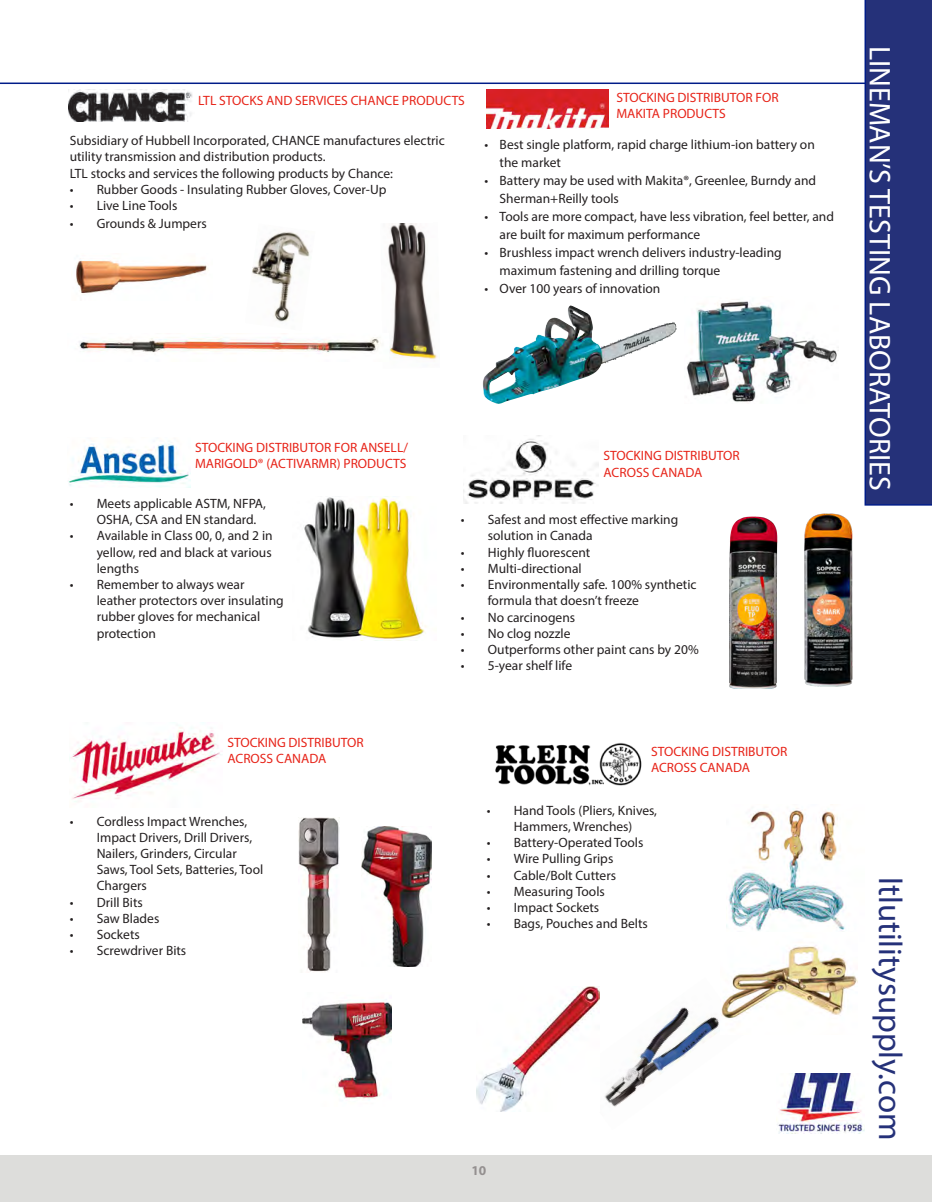
<style>
.page{position:relative;width:932px;height:1202px;background:#fff}
.page>*{position:absolute;margin:0;border:0;box-sizing:border-box;transform-origin:0 0}
.t1{font:33px "Myriad Pro";color:#253179}
.t2{font:30px "Myriad Pro";color:#fff}
.t3{font:13.5px/16.2px "Myriad Pro";color:#231f20}
.t4{font:13.5px/16.5px "Myriad Pro";color:#e72419}
.t5{font:700 13.5px "Myriad Pro";color:#949090}
</style>
<div class="page">
<hr style="left:0;top:82px;width:894px;height:2px;background:#001c88">
<div style="left:0;top:1155px;width:932px;height:47px;background:#dddddb"></div>
<div style="left:864px;top:0;width:68px;height:505px;background:#253179"></div>
<img style="left:76px;top:259px;width:132px;height:35px">
<img style="left:388px;top:223px;width:49px;height:136px">
<img style="left:69px;top:89px;width:124px;height:32px">
<img style="left:252px;top:232px;width:58px;height:90px">
<img style="left:79px;top:337px;width:302px;height:16px">
<img style="left:778px;top:1073px;width:86px;height:60px">
<img style="left:486px;top:89px;width:122px;height:39px">
<img style="left:482px;top:305px;width:186px;height:99px">
<img style="left:686px;top:301px;width:151px;height:101px">
<img style="left:68px;top:443px;width:122px;height:45px">
<img style="left:304px;top:496px;width:123px;height:144px">
<img style="left:71px;top:722px;width:151px;height:80px">
<img style="left:495px;top:743px;width:147px;height:43px">
<img style="left:463px;top:435px;width:135px;height:68px">
<img style="left:804px;top:513px;width:49px;height:174px">
<img style="left:729px;top:516px;width:49px;height:172px">
<img style="left:299px;top:817px;width:40px;height:155px">
<img style="left:361px;top:826px;width:70px;height:141px">
<img style="left:302px;top:1000px;width:90px;height:100px">
<img style="left:726px;top:808px;width:119px;height:123px">
<img style="left:604px;top:1007px;width:115px;height:100px">
<img style="left:477px;top:986px;width:123px;height:125px">
<img style="left:721px;top:945px;width:136px;height:74px">
<p class="t4" style="left:198px;top:92px;width:268px">LTL STOCKS AND SERVICES CHANCE PRODUCTS</p>
<p class="t3" style="left:70px;top:132px;width:376px">Subsidiary of Hubbell Incorporated, CHANCE manufactures electric utility transmission and distribution products.</p>
<p class="t3" style="left:70px;top:165px;width:325px">LTL stocks and services the following products by Chance:</p>
<p class="t3" style="left:70px;top:181px;width:318px">• Rubber Goods - Insulating Rubber Gloves, Cover-Up</p>
<p class="t3" style="left:70px;top:197px;width:109px">• Live Line Tools</p>
<p class="t3" style="left:70px;top:215px;width:139px">• Grounds &amp; Jumpers</p>
<p class="t4" style="left:616px;top:89px;width:164px">STOCKING DISTRIBUTOR FOR</p>
<p class="t4" style="left:616px;top:105px;width:111px">MAKITA PRODUCTS</p>
<p class="t3" style="left:499px;top:136px;width:317px;line-height:18px;text-indent:-15px">• Best single platform, rapid charge lithium-ion battery on the market</p>
<p class="t3" style="left:499px;top:172px;width:318px;line-height:18px;text-indent:-15px">• Battery may be used with Makita®, Greenlee, Burndy and<br>Sherman+Reilly tools</p>
<p class="t3" style="left:499px;top:208px;width:336px;line-height:18px;text-indent:-15px">• Tools are more compact, have less vibration, feel better, and are built for maximum performance</p>
<p class="t3" style="left:499px;top:244px;width:283px;line-height:18px;text-indent:-15px">• Brushless impact wrench delivers industry-leading maximum fastening and drilling torque</p>
<p class="t3" style="left:484px;top:281px;width:177px">• Over 100 years of innovation</p>
<p class="t4" style="left:195px;top:439px;width:214px">STOCKING DISTRIBUTOR FOR ANSELL/<br>MARIGOLD® (ACTIVARMR) PRODUCTS</p>
<p class="t3" style="left:97px;top:495px;width:171px;text-indent:-27px">• Meets applicable ASTM, NFPA,<br>OSHA, CSA and EN standard.</p>
<p class="t3" style="left:97px;top:527px;width:177px;text-align:justify;text-indent:-27px">• Available in Class 00, 0, and 2 in yellow, red and black at various lengths</p>
<p class="t3" style="left:97px;top:576px;width:189px;text-indent:-27px">• Remember to always wear leather protectors over insulating rubber gloves for mechanical protection</p>
<p class="t4" style="left:603px;top:447px;width:138px">STOCKING DISTRIBUTOR<br>ACROSS CANADA</p>
<p class="t3" style="left:488px;top:511px;width:192px;text-indent:-27px">• Safest and most effective marking solution in Canada</p>
<p class="t3" style="left:461px;top:544px;width:131px">• Highly fluorescent</p>
<p class="t3" style="left:461px;top:560px;width:122px">• Multi-directional</p>
<p class="t3" style="left:488px;top:576px;width:210px;text-indent:-27px">• Environmentally safe. 100% synthetic formula that doesn’t freeze</p>
<p class="t3" style="left:461px;top:608px;width:116px">• No carcinogens</p>
<p class="t3" style="left:461px;top:625px;width:111px">• No clog nozzle</p>
<p class="t3" style="left:461px;top:641px;width:239px">• Outperforms other paint cans by 20%</p>
<p class="t3" style="left:461px;top:657px;width:113px">• 5-year shelf life</p>
<p class="t4" style="left:227px;top:734px;width:138px">STOCKING DISTRIBUTOR<br>ACROSS CANADA</p>
<p class="t4" style="left:651px;top:742px;width:138px">STOCKING DISTRIBUTOR<br>ACROSS CANADA</p>
<p class="t3" style="left:97px;top:812px;width:168px;text-indent:-27px">• Cordless Impact Wrenches,<br>Impact Drivers, Drill Drivers,<br>Nailers, Grinders, Circular<br>Saws, Tool Sets, Batteries, Tool<br>Chargers</p>
<p class="t3" style="left:70px;top:893px;width:75px">• Drill Bits</p>
<p class="t3" style="left:70px;top:910px;width:91px">• Saw Blades</p>
<p class="t3" style="left:70px;top:926px;width:72px">• Sockets</p>
<p class="t3" style="left:70px;top:942px;width:118px">• Screwdriver Bits</p>
<p class="t3" style="left:487px;top:801px;width:172px;text-align:center">• Hand Tools (Pliers, Knives,<br>Hammers, Wrenches)</p>
<p class="t3" style="left:487px;top:834px;width:158px">• Battery-Operated Tools</p>
<p class="t3" style="left:487px;top:850px;width:128px">• Wire Pulling Grips</p>
<p class="t3" style="left:487px;top:866px;width:131px">• Cable/Bolt Cutters</p>
<p class="t3" style="left:487px;top:882px;width:120px">• Measuring Tools</p>
<p class="t3" style="left:487px;top:899px;width:114px">• Impact Sockets</p>
<p class="t3" style="left:487px;top:915px;width:163px">• Bags, Pouches and Belts</p>
<p class="t5" style="left:471px;top:1161px;width:16px">10</p>
<h2 class="t2" style="left:898px;top:46px;width:446px;rotate:90deg">LINEMAN’S TESTING LABORATORIES</h2>
<h1 class="t1" style="left:910px;top:877px;width:265px;rotate:90deg">ltlutilitysupply.com</h1>
</div>
